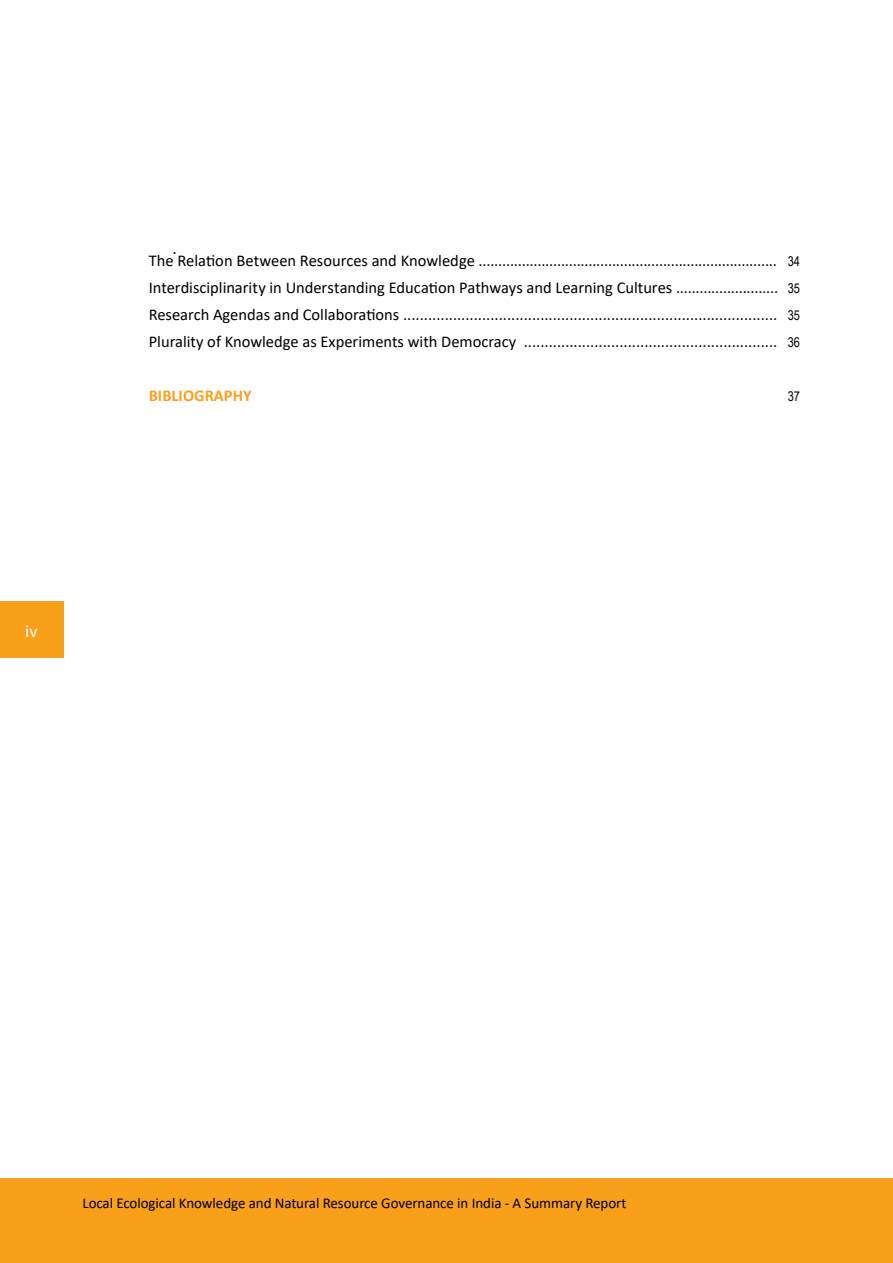
<style>
.page{position:relative;width:893px;height:1263px;background:#fff}
.page>*{position:absolute;margin:0;border:0;box-sizing:border-box;transform-origin:0 0}
.t1{font:18px "Calibri";color:#fff}
.t2{font:18px "Times New Roman";color:#000}
.t3{font:16.5px/27px "Calibri";color:#000;text-align:justify}
.t4{font:700 16.5px "Calibri";color:#f9a01b}
.t5{font:15px "Calibri";letter-spacing:-.005em;color:#000}
.t6{font:13.5px/27px "Arial Narrow";color:#000;text-align:justify}
</style>
<div class="page">
<hr style="left:892px;top:1178px;width:1px;height:85px;background:#f9a01b">
<div style="left:0;top:1178px;width:892px;height:85px;background:#f9a01b"></div>
<div style="left:0;top:601px;width:63px;height:57px;background:#f9a01b"></div>
<p class="t1" style="left:25px;top:619px;width:14px">iv</p>
<p class="t2" style="left:172px;top:235px;width:6px">.</p>
<p class="t3" style="left:149px;top:247px;width:631px">The Relation Between Resources and Knowledge ............................................................................<br>Interdisciplinarity in Understanding Education Pathways and Learning Cultures ..........................<br>Research Agendas and Collaborations ..........................................................................................<br>Plurality of Knowledge as Experiments with Democracy .............................................................</p>
<p class="t6" style="left:788px;top:248px;width:14px">34<br>35<br>35<br>36</p>
<p class="t4" style="left:149px;top:384px;width:105px">BIBLIOGRAPHY</p>
<p class="t6" style="left:788px;top:383px;width:14px">37</p>
<p class="t5" style="left:82px;top:1193px;width:545px">Local Ecological Knowledge and Natural Resource Governance in India - A Summary Report</p>
</div>
